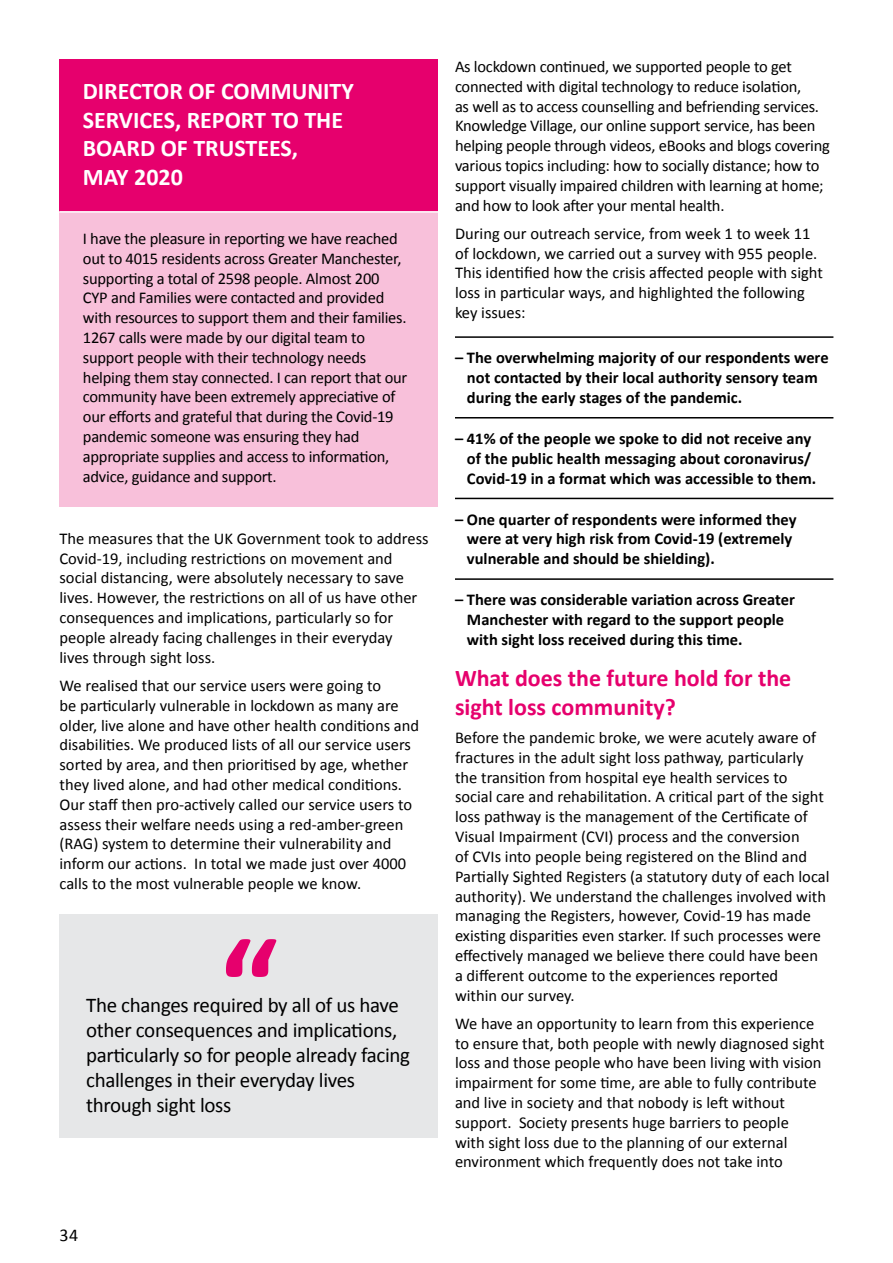
<style>
.page{position:relative;width:893px;height:1263px;background:#fff}
.page>*{position:absolute;margin:0;border:0;box-sizing:border-box;transform-origin:0 0}
.t1{font:700 135px "Calibri";color:#e6006d}
.t2{font:700 24px/28.8px "Calibri";color:#fff}
.t3{font:700 24px/28.8px "Calibri";color:#e6006d}
.t4{font:21px/25.2px "Calibri";letter-spacing:-.015em;color:#000}
.t5{font:18px "Calibri";color:#000}
.t6{font:16.5px/19.8px "Calibri";color:#000}
.t7{font:700 16.5px/19.8px "Calibri";color:#000}
</style>
<div class="page">
<div style="left:60px;top:212px;width:378px;height:295px;background:#f8c0da"></div>
<div style="left:60px;top:60px;width:378px;height:152px;background:#e6006d"></div>
<hr style="left:59px;top:211px;width:379px;height:2px;background:#fff">
<div style="left:60px;top:914px;width:378px;height:223px;background:#e6e7e8"></div>
<hr style="left:455px;top:336px;width:378px;height:2px;background:#000">
<hr style="left:455px;top:417px;width:378px;height:1px;background:#000">
<hr style="left:455px;top:498px;width:378px;height:1px;background:#000">
<hr style="left:455px;top:578px;width:378px;height:2px;background:#000">
<h2 class="t2" style="left:83px;top:76px;width:273px">DIRECTOR OF COMMUNITY<br>SERVICES, REPORT TO THE<br>BOARD OF TRUSTEES,<br>MAY 2020</h2>
<p class="t6" style="left:83px;top:228px;width:326px">I have the pleasure in reporting we have reached out to 4015 residents across Greater Manchester, supporting a total of 2598 people. Almost 200<br>CYP and Families were contacted and provided with resources to support them and their families.<br>1267 calls were made by our digital team to support people with their technology needs helping them stay connected. I can report that our community have been extremely appreciative of our efforts and grateful that during the Covid-19 pandemic someone was ensuring they had appropriate supplies and access to information, advice, guidance and support.</p>
<p class="t6" style="left:60px;top:528px;width:371px">The measures that the UK Government took to address Covid-19, including restrictions on movement and social distancing, were absolutely necessary to save lives. However, the restrictions on all of us have other consequences and implications, particularly so for people already facing challenges in their everyday<br>lives through sight loss.</p>
<p class="t6" style="left:60px;top:675px;width:361px">We realised that our service users were going to<br>be particularly vulnerable in lockdown as many are older, live alone and have other health conditions and disabilities. We produced lists of all our service users sorted by area, and then prioritised by age, whether they lived alone, and had other medical conditions.<br>Our staff then pro-actively called our service users to assess their welfare needs using a red-amber-green (RAG) system to determine their vulnerability and inform our actions. In total we made just over 4000 calls to the most vulnerable people we know.</p>
<h1 class="t1" style="left:219px;top:891px;width:60px">“</h1>
<p class="t4" style="left:86px;top:991px;width:326px">The changes required by all of us have other consequences and implications, particularly so for people already facing challenges in their everyday lives through sight loss</p>
<p class="t5" style="left:60px;top:1222px;width:20px">34</p>
<p class="t6" style="left:455px;top:56px;width:376px">As lockdown continued, we supported people to get connected with digital technology to reduce isolation,<br>as well as to access counselling and befriending services.<br>Knowledge Village, our online support service, has been helping people through videos, eBooks and blogs covering various topics including: how to socially distance; how to support visually impaired children with learning at home; and how to look after your mental health.</p>
<p class="t6" style="left:455px;top:223px;width:370px">During our outreach service, from week 1 to week 11 of lockdown, we carried out a survey with 955 people.<br>This identified how the crisis affected people with sight loss in particular ways, and highlighted the following key issues:</p>
<p class="t7" style="left:467px;top:347px;width:363px;text-indent:-12px">– The overwhelming majority of our respondents were not contacted by their local authority sensory team during the early stages of the pandemic.</p>
<p class="t7" style="left:467px;top:428px;width:351px;text-indent:-12px">– 41% of the people we spoke to did not receive any of the public health messaging about coronavirus/<br>Covid-19 in a format which was accessible to them.</p>
<p class="t7" style="left:467px;top:509px;width:331px;text-indent:-12px">– One quarter of respondents were informed they were at very high risk from Covid-19 (extremely vulnerable and should be shielding).</p>
<p class="t7" style="left:467px;top:589px;width:329px;text-indent:-12px">– There was considerable variation across Greater<br>Manchester with regard to the support people with sight loss received during this time.</p>
<h2 class="t3" style="left:455px;top:663px;width:338px">What does the future hold for the sight loss community?</h2>
<p class="t6" style="left:455px;top:727px;width:376px">Before the pandemic broke, we were acutely aware of fractures in the adult sight loss pathway, particularly the transition from hospital eye health services to<br>social care and rehabilitation. A critical part of the sight loss pathway is the management of the Certificate of Visual Impairment (CVI) process and the conversion<br>of CVIs into people being registered on the Blind and Partially Sighted Registers (a statutory duty of each local authority). We understand the challenges involved with managing the Registers, however, Covid-19 has made existing disparities even starker. If such processes were effectively managed we believe there could have been a different outcome to the experiences reported<br>within our survey.</p>
<p class="t6" style="left:455px;top:1013px;width:371px">We have an opportunity to learn from this experience to ensure that, both people with newly diagnosed sight loss and those people who have been living with vision impairment for some time, are able to fully contribute and live in society and that nobody is left without support. Society presents huge barriers to people<br>with sight loss due to the planning of our external environment which frequently does not take into</p>
</div>
